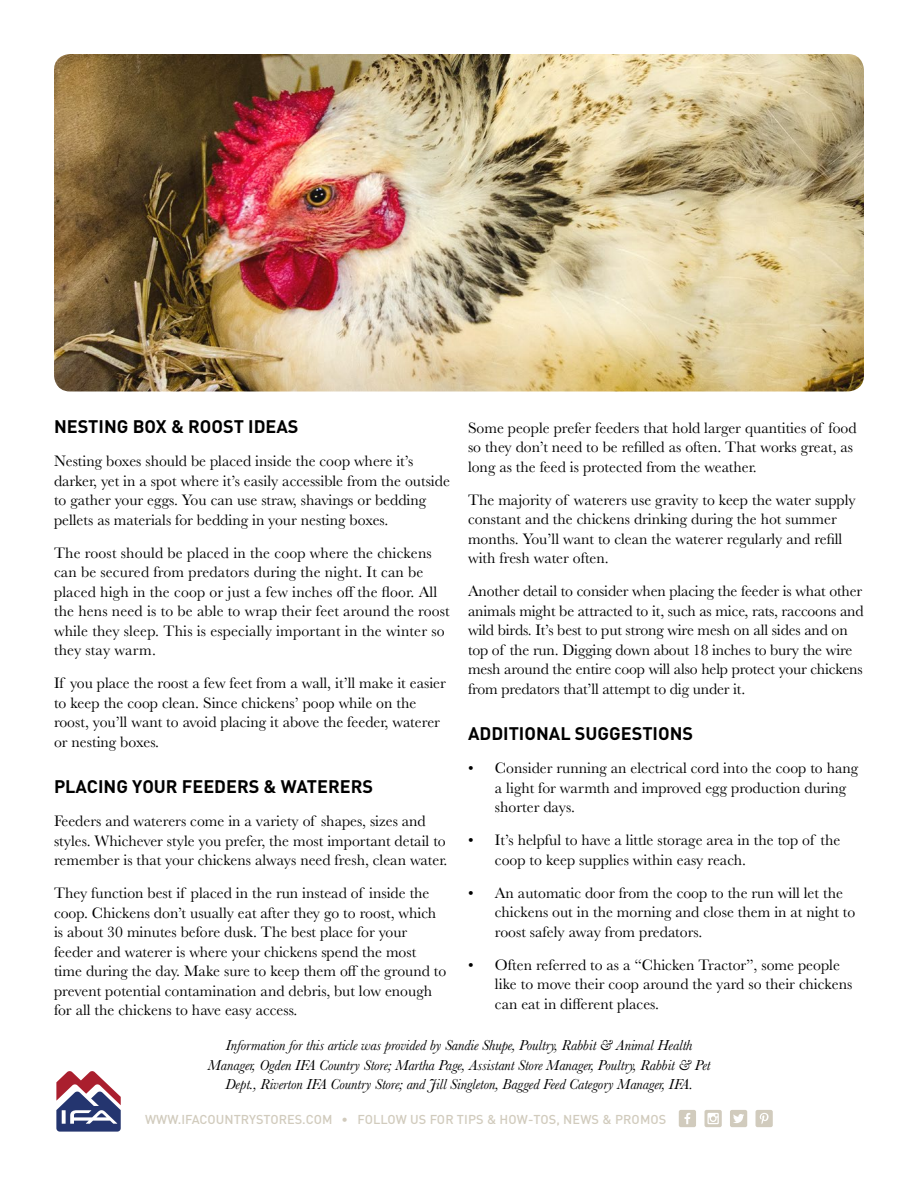
<style>
.page{position:relative;width:918px;height:1188px;background:#fff}
.page>*{position:absolute;margin:0;border:0;box-sizing:border-box;transform-origin:0 0}
.t1{font:700 18px "DIN";color:#000}
.t2{font:15.75px/19.5px "Baskerville";color:#000}
.t3{font:italic 15px/19.5px "Baskerville";letter-spacing:-.005em;color:#000;text-align:center}
.t4{font:500 12.75px "DIN";color:#d1cbbd}
</style>
<div class="page">
<svg style="left:756px;top:1110px;width:17px;height:17px"></svg>
<svg style="left:705px;top:1110px;width:17px;height:17px"></svg>
<svg style="left:679px;top:1110px;width:17px;height:17px"></svg>
<svg style="left:730px;top:1110px;width:17px;height:17px"></svg>
<svg style="left:56px;top:1071px;width:65px;height:61px"></svg>
<img style="left:54px;top:54px;width:810px;height:338px">
<p class="t1" style="left:54px;top:415px;width:246px">NESTING BOX &amp; ROOST IDEAS</p>
<p class="t2" style="left:54px;top:452px;width:397px">Nesting boxes should be placed inside the coop where it’s darker, yet in a spot where it’s easily accessible from the outside to gather your eggs. You can use straw, shavings or bedding pellets as materials for bedding in your nesting boxes.</p>
<p class="t2" style="left:54px;top:543px;width:397px">The roost should be placed in the coop where the chickens can be secured from predators during the night. It can be placed high in the coop or just a few inches off the floor. All the hens need is to be able to wrap their feet around the roost while they sleep. This is especially important in the winter so they stay warm.</p>
<p class="t2" style="left:54px;top:674px;width:393px">If you place the roost a few feet from a wall, it’ll make it easier to keep the coop clean. Since chickens’ poop while on the roost, you’ll want to avoid placing it above the feeder, waterer or nesting boxes.</p>
<p class="t1" style="left:54px;top:775px;width:321px">PLACING YOUR FEEDERS &amp; WATERERS</p>
<p class="t2" style="left:54px;top:812px;width:395px">Feeders and waterers come in a variety of shapes, sizes and styles. Whichever style you prefer, the most important detail to remember is that your chickens always need fresh, clean water.</p>
<p class="t2" style="left:54px;top:884px;width:394px">They function best if placed in the run instead of inside the coop. Chickens don’t usually eat after they go to roost, which is about 30 minutes before dusk. The best place for your feeder and waterer is where your chickens spend the most time during the day. Make sure to keep them off the ground to prevent potential contamination and debris, but low enough for all the chickens to have easy access.</p>
<p class="t2" style="left:468px;top:418px;width:390px">Some people prefer feeders that hold larger quantities of food so they don’t need to be refilled as often. That works great, as long as the feed is protected from the weather.</p>
<p class="t2" style="left:468px;top:490px;width:389px">The majority of waterers use gravity to keep the water supply constant and the chickens drinking during the hot summer months. You’ll want to clean the waterer regularly and refill with fresh water often.</p>
<p class="t2" style="left:468px;top:582px;width:397px">Another detail to consider when placing the feeder is what other animals might be attracted to it, such as mice, rats, raccoons and wild birds. It’s best to put strong wire mesh on all sides and on top of the run. Digging down about 18 inches to bury the wire mesh around the entire coop will also help protect your chickens from predators that’ll attempt to dig under it.</p>
<p class="t1" style="left:468px;top:722px;width:227px">ADDITIONAL SUGGESTIONS</p>
<p class="t2" style="left:495px;top:759px;width:365px;text-indent:-27px">• Consider running an electrical cord into the coop to hang a light for warmth and improved egg production during shorter days.</p>
<p class="t2" style="left:495px;top:831px;width:347px;text-indent:-27px">• It’s helpful to have a little storage area in the top of the coop to keep supplies within easy reach.</p>
<p class="t2" style="left:495px;top:883px;width:362px;text-indent:-27px">• An automatic door from the coop to the run will let the chickens out in the morning and close them in at night to roost safely away from predators.</p>
<p class="t2" style="left:495px;top:955px;width:359px;text-indent:-27px">• Often referred to as a “Chicken Tractor”, some people like to move their coop around the yard so their chickens can eat in different places.</p>
<p class="t3" style="left:208px;top:1036px;width:504px">Information for this article was provided by Sandie Shupe, Poultry, Rabbit &amp; Animal Health<br>Manager, Ogden IFA Country Store; Martha Page, Assistant Store Manager, Poultry, Rabbit &amp; Pet<br>Dept., Riverton IFA Country Store; and Jill Singleton, Bagged Feed Category Manager, IFA.</p>
<p class="t4" style="left:145px;top:1111px;width:523px">WWW.IFACOUNTRYSTORES.COM • FOLLOW US FOR TIPS &amp; HOW-TOS, NEWS &amp; PROMOS</p>
</div>
